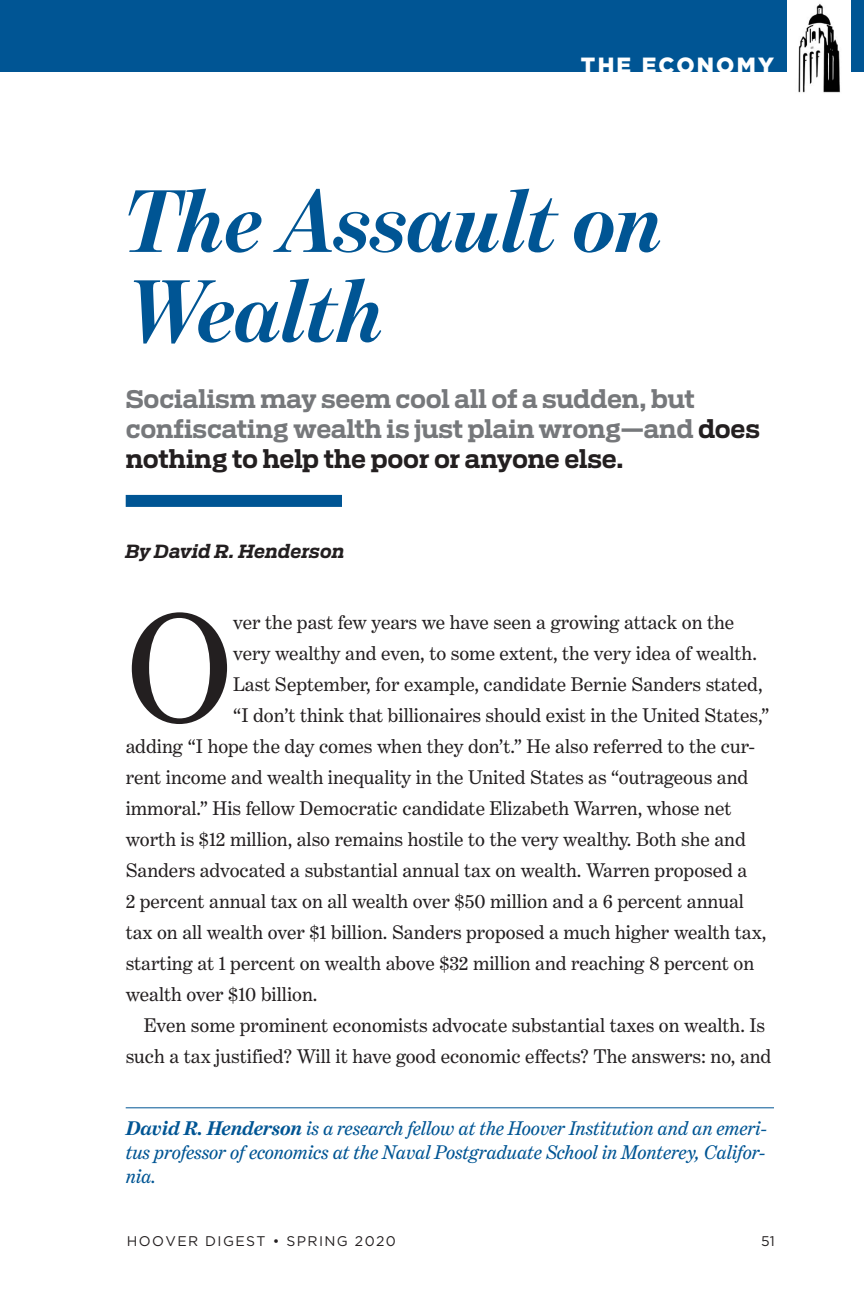
<style>
.page{position:relative;width:864px;height:1296px;background:#fff}
.page>*{position:absolute;margin:0;border:0;box-sizing:border-box;transform-origin:0 0}
.t1{font:156px "Benton Modern Text";color:#231f20}
.t2{font:italic 700 90px/90px "Benton Mod Disp";letter-spacing:-.005em;color:#005594}
.t3{font:700 24px/30px "Receiver";letter-spacing:-.005em;color:#76787b}
.t4{font:900 22px "Gotham";letter-spacing:.1em;color:#fff}
.t5{font:20px "Benton Modern Text";color:#231f20}
.t6{font:italic 20px/24px "Benton Modern Text";color:#005594;text-align:justify}
.t7{font:italic 700 18px "Receiver";letter-spacing:.01em;color:#231f20}
.t8{font:14px "Gotham";letter-spacing:.1em;color:#231f20}
.s1{color:#231f20}
.s2{font-weight:700}
</style>
<div class="page">
<div style="left:0;top:0;width:864px;height:72px;background:#005594"></div>
<img style="left:788px;top:0;width:62px;height:93px">
<div style="left:126px;top:495px;width:216px;height:12px;background:#005594"></div>
<hr style="left:126px;top:1107px;width:648px;height:1px;background:#005594">
<p class="t4" style="left:581px;top:52px;width:195px">THE ECONOMY</p>
<h2 class="t2" style="left:126px;top:176px;width:541px">The Assault on<br>Wealth</h2>
<p class="t3" style="left:126px;top:384px;width:636px">Socialism may seem cool all of a sudden, but confiscating wealth is just plain wrong—and <span class="s1">does nothing to help the poor or anyone else.</span></p>
<p class="t7" style="left:126px;top:541px;width:220px">By David R. Henderson</p>
<h1 class="t1" style="left:126px;top:582px;width:109px">O</h1>
<p class="t5" style="left:233px;top:611px;width:503px">ver the past few years we have seen a growing attack on the</p>
<p class="t5" style="left:233px;top:642px;width:525px">very wealthy and even, to some extent, the very idea of wealth.</p>
<p class="t5" style="left:233px;top:673px;width:531px">Last September, for example, candidate Bernie Sanders stated,</p>
<p class="t5" style="left:233px;top:704px;width:538px">“I don’t think that billionaires should exist in the United States,”</p>
<p class="t5" style="left:126px;top:735px;width:631px">adding “I hope the day comes when they don’t.” He also referred to the cur-</p>
<p class="t5" style="left:126px;top:766px;width:624px">rent income and wealth inequality in the United States as “outrageous and</p>
<p class="t5" style="left:126px;top:797px;width:607px">immoral.” His fellow Democratic candidate Elizabeth Warren, whose net</p>
<p class="t5" style="left:126px;top:828px;width:622px">worth is $12 million, also remains hostile to the very wealthy. Both she and</p>
<p class="t5" style="left:126px;top:859px;width:623px">Sanders advocated a substantial annual tax on wealth. Warren proposed a</p>
<p class="t5" style="left:126px;top:890px;width:620px">2 percent annual tax on all wealth over $50 million and a 6 percent annual</p>
<p class="t5" style="left:126px;top:921px;width:642px">tax on all wealth over $1 billion. Sanders proposed a much higher wealth tax,</p>
<p class="t5" style="left:126px;top:952px;width:630px">starting at 1 percent on wealth above $32 million and reaching 8 percent on</p>
<p class="t5" style="left:126px;top:983px;width:193px">wealth over $10 billion.</p>
<p class="t5" style="left:144px;top:1014px;width:623px">Even some prominent economists advocate substantial taxes on wealth. Is</p>
<p class="t5" style="left:126px;top:1045px;width:647px">such a tax justified? Will it have good economic effects? The answers: no, and</p>
<p class="t6" style="left:126px;top:1116px;width:642px"><span class="s2">David R. Henderson</span> is a research fellow at the Hoover Institution and an emeri&shy;tus professor of economics at the Naval Postgraduate School in Monterey, Califor&shy;nia.</p>
<p class="t8" style="left:127px;top:1234px;width:270px">HOOVER DIG EST • Spring 2020</p>
<p class="t8" style="left:761px;top:1234px;width:15px">51</p>
</div>
